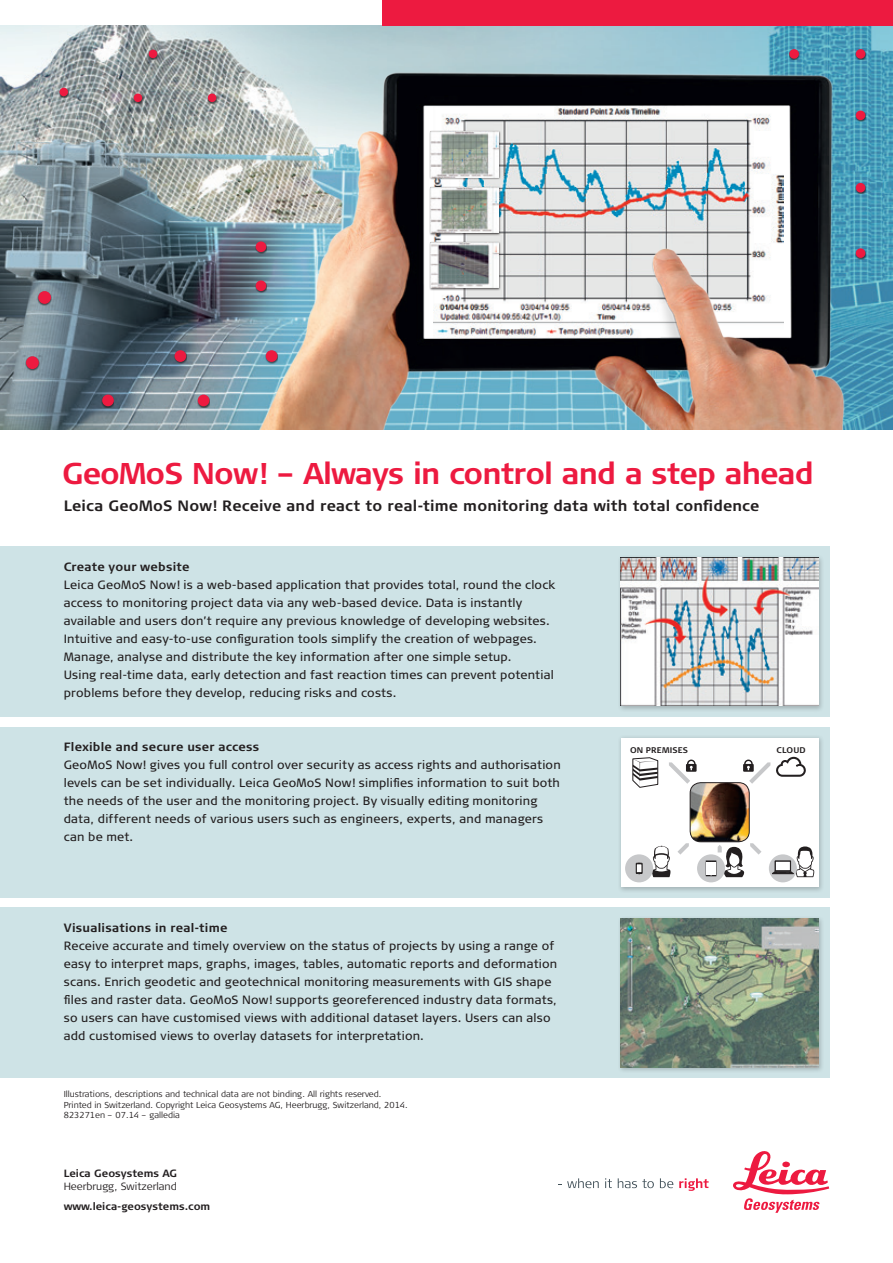
<style>
.page{position:relative;width:893px;height:1263px;background:#fff}
.page>*{position:absolute;margin:0;border:0;box-sizing:border-box;transform-origin:0 0}
.t1{font:700 30px "Signa Column";letter-spacing:-.03em;color:#ed1a40}
.t2{font:700 15px "Signa Column";letter-spacing:.01em;color:#231f20}
.t3{font:12px/18px "Signa Column";letter-spacing:.015em;color:#231f20}
.t4{font:700 12px "Signa Column";letter-spacing:.02em;color:#231f20}
.t5{font:700 10.5px "Signa Column";color:#231f20}
.t6{font:300 10.5px "Signa Column";color:#231f20}
.t7{font:300 8.7px/10.5px "Signa Column";color:#231f20}
.t8{font:700 8.25px "Signa Column";letter-spacing:.02em;color:#231f20}
</style>
<div class="page">
<div style="left:0;top:908px;width:829px;height:170px;background:#cee3e6"></div>
<img style="left:0;top:26px;width:893px;height:403px">
<div style="left:0;top:546px;width:829px;height:170px;background:#cee3e6"></div>
<div style="left:0;top:727px;width:829px;height:170px;background:#cee3e6"></div>
<svg style="left:567px;top:1178px;width:32px;height:10px"></svg>
<svg style="left:605px;top:1178px;width:7px;height:10px"></svg>
<svg style="left:618px;top:1178px;width:36px;height:10px"></svg>
<svg style="left:660px;top:1178px;width:13px;height:10px"></svg>
<svg style="left:679px;top:1178px;width:30px;height:13px"></svg>
<svg style="left:733px;top:1151px;width:96px;height:62px"></svg>
<div style="left:383px;top:0;width:510px;height:26px;background:#ed1a40"></div>
<div style="left:618px;top:554px;width:206px;height:158px;background:#231f20;opacity:.25"></div>
<img style="left:621px;top:557px;width:198px;height:149px">
<div style="left:618px;top:915px;width:206px;height:158px;background:#231f20;opacity:.25"></div>
<img style="left:621px;top:918px;width:198px;height:149px">
<div style="left:618px;top:735px;width:206px;height:158px;background:#231f20;opacity:.25"></div>
<div style="left:621px;top:738px;width:198px;height:149px;background:#fff"></div>
<svg style="left:677px;top:843px;width:12px;height:12px"></svg>
<svg style="left:750px;top:843px;width:11px;height:12px"></svg>
<img style="left:175px;top:27px;width:718px;height:402px">
<div style="left:429px;top:241px;width:72px;height:49px;background:#231f20;opacity:.75"></div>
<img style="left:431px;top:243px;width:68px;height:45px">
<div style="left:429px;top:131px;width:72px;height:49px;background:#231f20;opacity:.75"></div>
<img style="left:431px;top:132px;width:68px;height:45px">
<div style="left:429px;top:186px;width:72px;height:49px;background:#231f20;opacity:.75"></div>
<img style="left:431px;top:187px;width:68px;height:45px">
<div style="left:148px;top:50px;width:10px;height:10px;background:#231f20;opacity:.75"></div>
<div style="left:149px;top:50px;width:8px;height:8px;background:#ed1a40;border-radius:50%"></div>
<div style="left:59px;top:88px;width:10px;height:10px;background:#231f20;opacity:.75"></div>
<div style="left:60px;top:88px;width:8px;height:8px;background:#ed1a40;border-radius:50%"></div>
<div style="left:133px;top:94px;width:10px;height:10px;background:#231f20;opacity:.75"></div>
<div style="left:134px;top:94px;width:8px;height:8px;background:#ed1a40;border-radius:50%"></div>
<div style="left:207px;top:94px;width:10px;height:10px;background:#231f20;opacity:.75"></div>
<div style="left:208px;top:94px;width:8px;height:8px;background:#ed1a40;border-radius:50%"></div>
<div style="left:855px;top:49px;width:11px;height:11px;background:#231f20;opacity:.75"></div>
<div style="left:856px;top:49px;width:9px;height:10px;background:#ed1a40;border-radius:50%"></div>
<div style="left:855px;top:111px;width:11px;height:11px;background:#231f20;opacity:.75"></div>
<div style="left:856px;top:111px;width:9px;height:9px;background:#ed1a40;border-radius:50%"></div>
<div style="left:855px;top:183px;width:11px;height:11px;background:#231f20;opacity:.75"></div>
<div style="left:856px;top:183px;width:9px;height:9px;background:#ed1a40;border-radius:50%"></div>
<div style="left:855px;top:249px;width:11px;height:11px;background:#231f20;opacity:.75"></div>
<div style="left:856px;top:248px;width:9px;height:10px;background:#ed1a40;border-radius:50%"></div>
<div style="left:789px;top:49px;width:10px;height:11px;background:#231f20;opacity:.75"></div>
<div style="left:789px;top:49px;width:10px;height:10px;background:#ed1a40;border-radius:50%"></div>
<div style="left:255px;top:242px;width:12px;height:12px;background:#231f20;opacity:.75"></div>
<div style="left:256px;top:241px;width:10px;height:11px;background:#ed1a40;border-radius:50%"></div>
<div style="left:255px;top:281px;width:12px;height:12px;background:#231f20;opacity:.75"></div>
<div style="left:256px;top:280px;width:10px;height:11px;background:#ed1a40;border-radius:50%"></div>
<div style="left:174px;top:351px;width:13px;height:13px;background:#231f20;opacity:.75"></div>
<div style="left:175px;top:350px;width:11px;height:12px;background:#ed1a40;border-radius:50%"></div>
<div style="left:265px;top:351px;width:13px;height:13px;background:#231f20;opacity:.75"></div>
<div style="left:266px;top:350px;width:11px;height:12px;background:#ed1a40;border-radius:50%"></div>
<div style="left:197px;top:395px;width:13px;height:13px;background:#231f20;opacity:.75"></div>
<div style="left:198px;top:395px;width:11px;height:11px;background:#ed1a40;border-radius:50%"></div>
<div style="left:101px;top:395px;width:13px;height:13px;background:#231f20;opacity:.75"></div>
<div style="left:102px;top:395px;width:12px;height:11px;background:#ed1a40;border-radius:50%"></div>
<div style="left:38px;top:291px;width:14px;height:14px;background:#231f20;opacity:.75"></div>
<div style="left:38px;top:291px;width:13px;height:13px;background:#ed1a40;border-radius:50%"></div>
<div style="left:25px;top:357px;width:14px;height:14px;background:#231f20;opacity:.75"></div>
<div style="left:26px;top:356px;width:13px;height:13px;background:#ed1a40;border-radius:50%"></div>
<svg style="left:776px;top:757px;width:30px;height:20px"></svg>
<svg style="left:632px;top:757px;width:26px;height:31px"></svg>
<img style="left:690px;top:784px;width:59px;height:58px">
<div style="left:690px;top:782px;width:59px;height:60px;border:1px solid #231f20;border-radius:11px"></div>
<div style="left:769px;top:854px;width:28px;height:28px;background:#c7c8ca;border-radius:50%"></div>
<svg style="left:772px;top:846px;width:42px;height:31px"></svg>
<div style="left:775px;top:861px;width:15px;height:10px;background:#fff;border:1px solid #231f20"></div>
<svg style="left:652px;top:846px;width:18px;height:31px"></svg>
<svg style="left:718px;top:845px;width:26px;height:32px"></svg>
<div style="left:697px;top:854px;width:28px;height:28px;background:#c7c8ca;border-radius:50%"></div>
<div style="left:706px;top:860px;width:10px;height:16px;background:#231f20"></div>
<div style="left:706px;top:862px;width:10px;height:13px;background:#fff"></div>
<div style="left:625px;top:854px;width:28px;height:28px;background:#c7c8ca;border-radius:50%"></div>
<div style="left:636px;top:863px;width:6px;height:11px;background:#231f20"></div>
<svg style="left:636px;top:864px;width:6px;height:9px"></svg>
<svg style="left:669px;top:759px;width:28px;height:25px"></svg>
<svg style="left:743px;top:759px;width:27px;height:25px"></svg>
<h1 class="t1" style="left:62px;top:456px;width:753px">GeoMoS Now! – Always in control and a step ahead</h1>
<p class="t2" style="left:64px;top:497px;width:697px">Leica GeoMoS Now! Receive and react to real-time monitoring data with total confidence</p>
<p class="t4" style="left:64px;top:559px;width:127px">Create your website</p>
<p class="t3" style="left:64px;top:575px;width:493px">Leica GeoMoS Now! is a web-based application that provides total, round the clock access to monitoring project data via any web-based device. Data is instantly available and users don’t require any previous knowledge of developing websites.<br>Intuitive and easy-to-use configuration tools simplify the creation of webpages.<br>Manage, analyse and distribute the key information after one simple setup.<br>Using real-time data, early detection and fast reaction times can prevent potential problems before they develop, reducing risks and costs.</p>
<p class="t4" style="left:64px;top:740px;width:197px">Flexible and secure user access</p>
<p class="t3" style="left:64px;top:756px;width:498px">GeoMoS Now! gives you full control over security as access rights and authorisation levels can be set individually. Leica GeoMoS Now! simplifies information to suit both the needs of the user and the monitoring project. By visually editing monitoring data, different needs of various users such as engineers, experts, and managers can be met.</p>
<p class="t4" style="left:64px;top:921px;width:165px">Visualisations in real-time</p>
<p class="t3" style="left:64px;top:937px;width:495px">Receive accurate and timely overview on the status of projects by using a range of easy to interpret maps, graphs, images, tables, automatic reports and deformation scans. Enrich geodetic and geotechnical monitoring measurements with GIS shape files and raster data. GeoMoS Now! supports georeferenced industry data formats, so users can have customised views with additional dataset layers. Users can also add customised views to overlay datasets for interpretation.</p>
<p class="t7" style="left:64px;top:1089px;width:345px">Illustrations, descriptions and technical data are not binding. All rights reserved.<br>Printed in Switzerland. Copyright Leica Geosystems AG, Heerbrugg, Switzerland, 2014.<br>823271en – 07.14 – galledia</p>
<p class="t5" style="left:64px;top:1167px;width:115px">Leica Geosystems AG</p>
<p class="t6" style="left:64px;top:1180px;width:115px">Heerbrugg, Switzerland</p>
<p class="t5" style="left:64px;top:1200px;width:148px">www.leica-geosystems.com</p>
<p class="t8" style="left:630px;top:745px;width:60px">ON PREMISES</p>
<p class="t8" style="left:777px;top:745px;width:31px">CLOUD</p>
</div>
